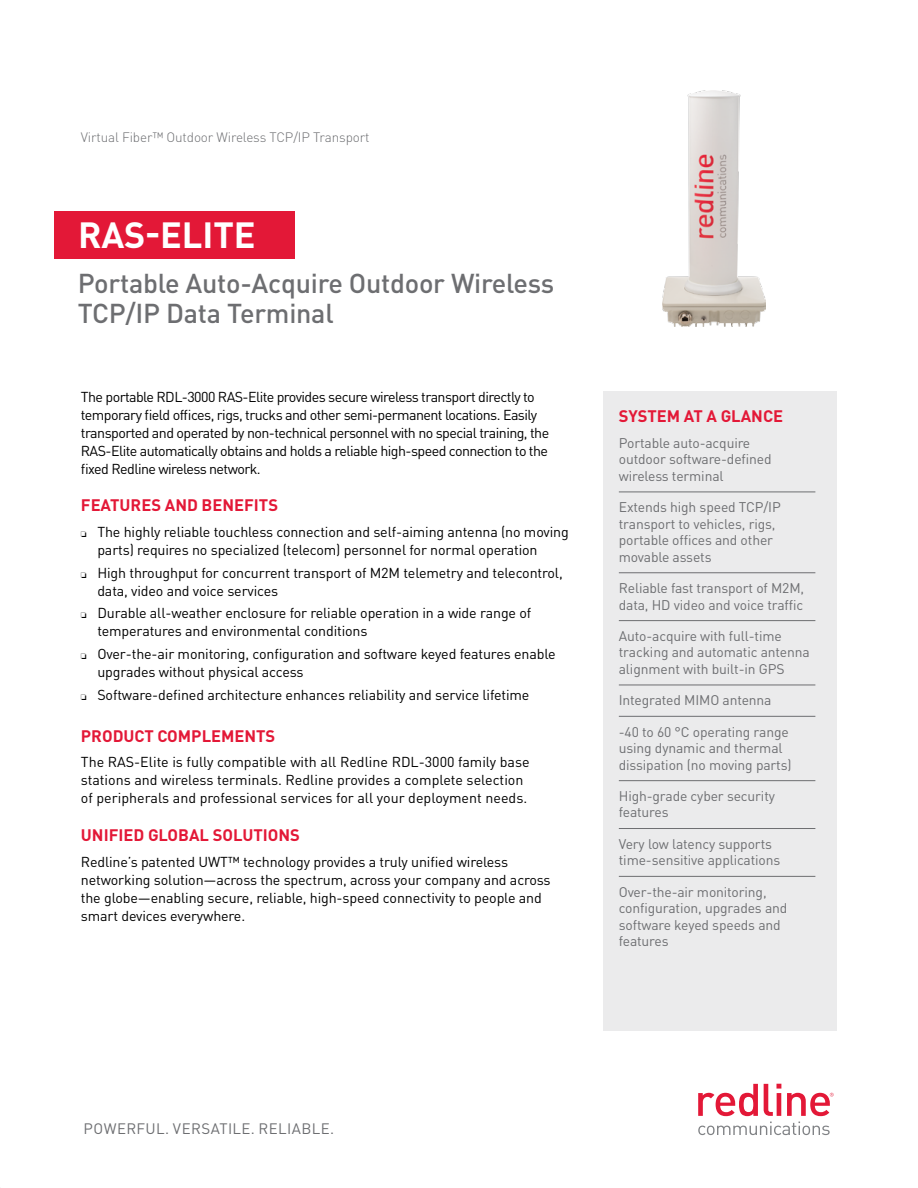
<style>
.page{position:relative;width:918px;height:1188px;background:#fff}
.page>*{position:absolute;margin:0;border:0;box-sizing:border-box;transform-origin:0 0}
.t1{font:700 36px "DIN Pro";letter-spacing:-.005em;color:#fff}
.t2{font:500 27px/30px "DIN Pro";letter-spacing:-.01em;color:#6d6e71}
.t3{font:700 16.5px "DIN Pro";color:#e31837}
.t4{font:15px "DIN Pro";letter-spacing:.03em;color:#6d6e71}
.t5{font:14.25px/18px "DIN Pro";letter-spacing:-.01em;color:#000}
.t6{font:14.25px/18px "DIN Pro";letter-spacing:-.04em;color:#000}
.t7{font:13.8px/16.5px "DIN Pro";letter-spacing:-.01em;color:#6d6e71}
.t8{font:300 13.5px "DIN Pro";letter-spacing:-.01em;color:#6d6e71}
</style>
<div class="page">
<svg style="left:698px;top:1122px;width:132px;height:13px"></svg>
<svg style="left:698px;top:1084px;width:60px;height:32px"></svg>
<svg style="left:764px;top:1084px;width:17px;height:32px"></svg>
<svg style="left:787px;top:1093px;width:47px;height:23px"></svg>
<div style="left:603px;top:391px;width:234px;height:639px;background:#ebebec"></div>
<div style="left:54px;top:212px;width:241px;height:47px;background:#e31837"></div>
<hr style="left:619px;top:492px;width:196px;height:1px;background:#6d6e71">
<hr style="left:619px;top:573px;width:196px;height:1px;background:#6d6e71">
<hr style="left:619px;top:620px;width:196px;height:1px;background:#6d6e71">
<hr style="left:619px;top:685px;width:196px;height:1px;background:#6d6e71">
<hr style="left:619px;top:716px;width:196px;height:1px;background:#6d6e71">
<hr style="left:619px;top:780px;width:196px;height:1px;background:#6d6e71">
<hr style="left:619px;top:828px;width:196px;height:1px;background:#6d6e71">
<hr style="left:619px;top:876px;width:196px;height:1px;background:#6d6e71">
<img style="left:663px;top:91px;width:102px;height:235px">
<p class="t8" style="left:81px;top:129px;width:290px">Virtual Fiber™ Outdoor Wireless TCP/IP Transport</p>
<h1 class="t1" style="left:78px;top:212px;width:179px">RAS-ELITE</h1>
<h2 class="t2" style="left:78px;top:267px;width:478px">Portable Auto-Acquire Outdoor Wireless<br>TCP/IP Data Terminal</h2>
<p class="t6" style="left:81px;top:388px;width:470px">The portable RDL-3000 RAS-Elite provides secure wireless transport directly to temporary field offices, rigs, trucks and other semi-permanent locations. Easily transported and operated by non-technical personnel with no special training, the RAS-Elite automatically obtains and holds a reliable high-speed connection to the fixed Redline wireless network.</p>
<p class="t3" style="left:81px;top:494px;width:199px">FEATURES AND BENEFITS</p>
<p class="t5" style="left:97px;top:523px;width:473px;text-indent:-16px">❏ The highly reliable touchless connection and self-aiming antenna (no moving parts) requires no specialized (telecom) personnel for normal operation</p>
<p class="t5" style="left:97px;top:563px;width:467px;text-indent:-16px">❏ High throughput for concurrent transport of M2M telemetry and telecontrol, data, video and voice services</p>
<p class="t5" style="left:97px;top:604px;width:435px;text-indent:-16px">❏ Durable all-weather enclosure for reliable operation in a wide range of temperatures and environmental conditions</p>
<p class="t5" style="left:97px;top:645px;width:460px;text-indent:-16px">❏ Over-the-air monitoring, configuration and software keyed features enable upgrades without physical access</p>
<p class="t5" style="left:81px;top:685px;width:450px">❏ Software-defined architecture enhances reliability and service lifetime</p>
<p class="t3" style="left:81px;top:725px;width:196px">PRODUCT COMPLEMENTS</p>
<p class="t5" style="left:81px;top:753px;width:450px">The RAS-Elite is fully compatible with all Redline RDL-3000 family base stations and wireless terminals. Redline provides a complete selection of peripherals and professional services for all your deployment needs.</p>
<p class="t3" style="left:81px;top:824px;width:221px">UNIFIED GLOBAL SOLUTIONS</p>
<p class="t5" style="left:81px;top:852px;width:471px">Redline’s patented UWT™ technology provides a truly unified wireless networking solution—across the spectrum, across your company and across the globe—enabling secure, reliable, high-speed connectivity to people and smart devices everywhere.</p>
<p class="t3" style="left:619px;top:405px;width:166px">SYSTEM AT A GLANCE</p>
<p class="t7" style="left:619px;top:434px;width:154px">Portable auto-acquire outdoor software-defined wireless terminal</p>
<p class="t7" style="left:619px;top:499px;width:163px">Extends high speed TCP/IP transport to vehicles, rigs, portable offices and other movable assets</p>
<p class="t7" style="left:619px;top:580px;width:187px">Reliable fast transport of M2M, data, HD video and voice traffic</p>
<p class="t7" style="left:619px;top:627px;width:192px">Auto-acquire with full-time tracking and automatic antenna alignment with built-in GPS</p>
<p class="t7" style="left:619px;top:692px;width:154px">Integrated MIMO antenna</p>
<p class="t7" style="left:619px;top:723px;width:174px">-40 to 60 °C operating range using dynamic and thermal dissipation (no moving parts)</p>
<p class="t7" style="left:619px;top:787px;width:158px">High-grade cyber security features</p>
<p class="t7" style="left:619px;top:835px;width:163px">Very low latency supports time-sensitive applications</p>
<p class="t7" style="left:619px;top:883px;width:170px">Over-the-air monitoring, configuration, upgrades and software keyed speeds and features</p>
<p class="t4" style="left:84px;top:1119px;width:252px">POWERFUL. VERSATILE. RELIABLE.</p>
</div>
